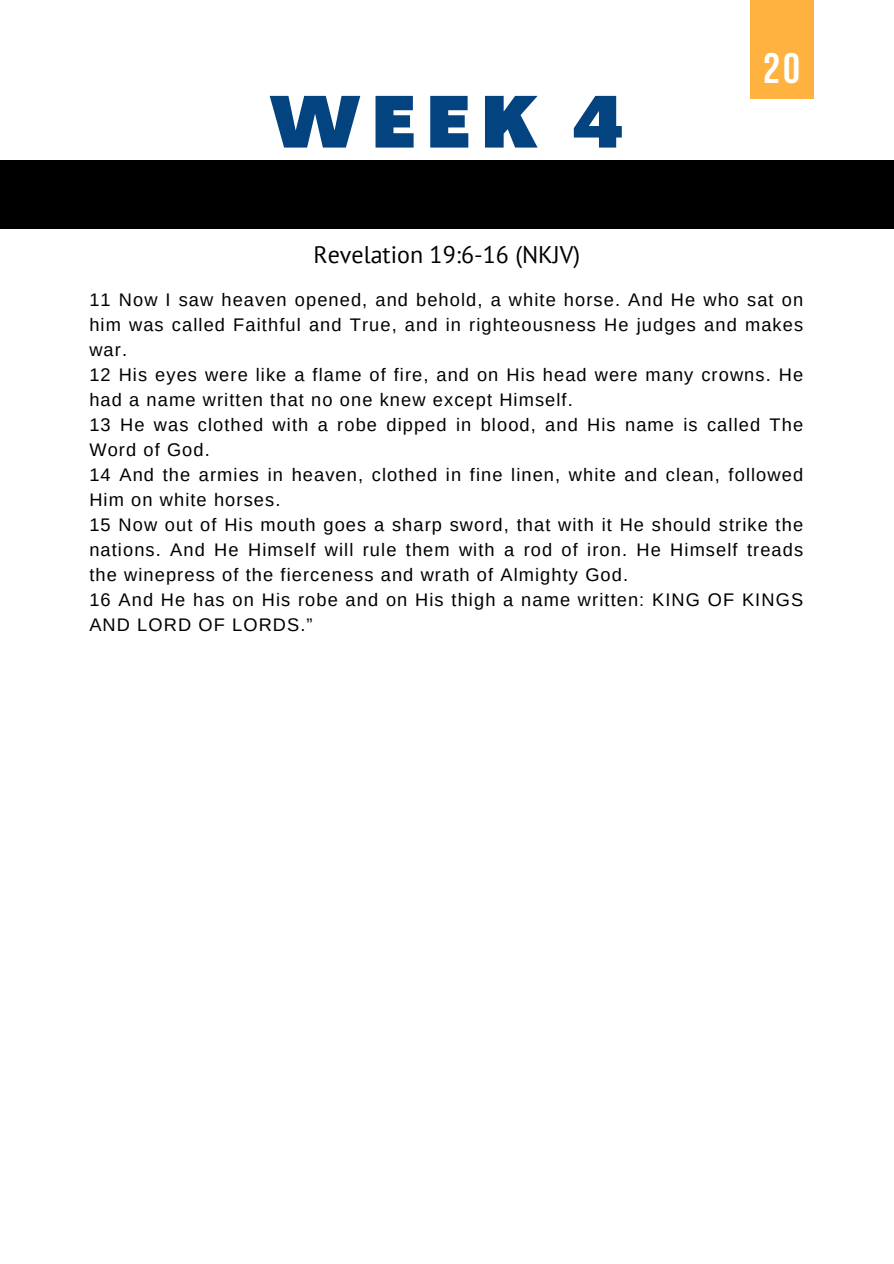
<style>
.page{position:relative;width:894px;height:1264px;background:#fff}
.page>*{position:absolute;margin:0;border:0;box-sizing:border-box;transform-origin:0 0}
.t1{font:900 71.7px "Agrandir";color:#024380}
.t2{font:700 42.6px "Bebas Neue";color:#fff}
.t3{font:24px "PT Sans";color:#000}
.t4{font:18.3px/25px "Arimo";letter-spacing:.06em;color:#000}
</style>
<div class="page">
<div style="left:0;top:160px;width:893px;height:68px;background:#000"></div>
<div style="left:749px;top:0;width:64px;height:98px;background:#ffb23f"></div>
<h1 class="t1" style="left:269px;top:94px;width:355px">WEEK 4</h1>
<h2 class="t2" style="left:763px;top:51px;width:38px">20</h2>
<h3 class="t3" style="left:313px;top:238px;width:268px">Revelation 19:6-16 (NKJV)</h3>
<p class="t4" style="left:89px;top:287px;width:715px">11 Now I saw heaven opened, and behold, a white horse. And He who sat on him was called Faithful and True, and in righteousness He judges and makes war.<br>12 His eyes were like a flame of fire, and on His head were many crowns. He had a name written that no one knew except Himself.<br>13 He was clothed with a robe dipped in blood, and His name is called The Word of God.<br>14 And the armies in heaven, clothed in fine linen, white and clean, followed Him on white horses.<br>15 Now out of His mouth goes a sharp sword, that with it He should strike the nations. And He Himself will rule them with a rod of iron. He Himself treads the winepress of the fierceness and wrath of Almighty God.<br>16 And He has on His robe and on His thigh a name written: KING OF KINGS AND LORD OF LORDS.”</p>
</div>
